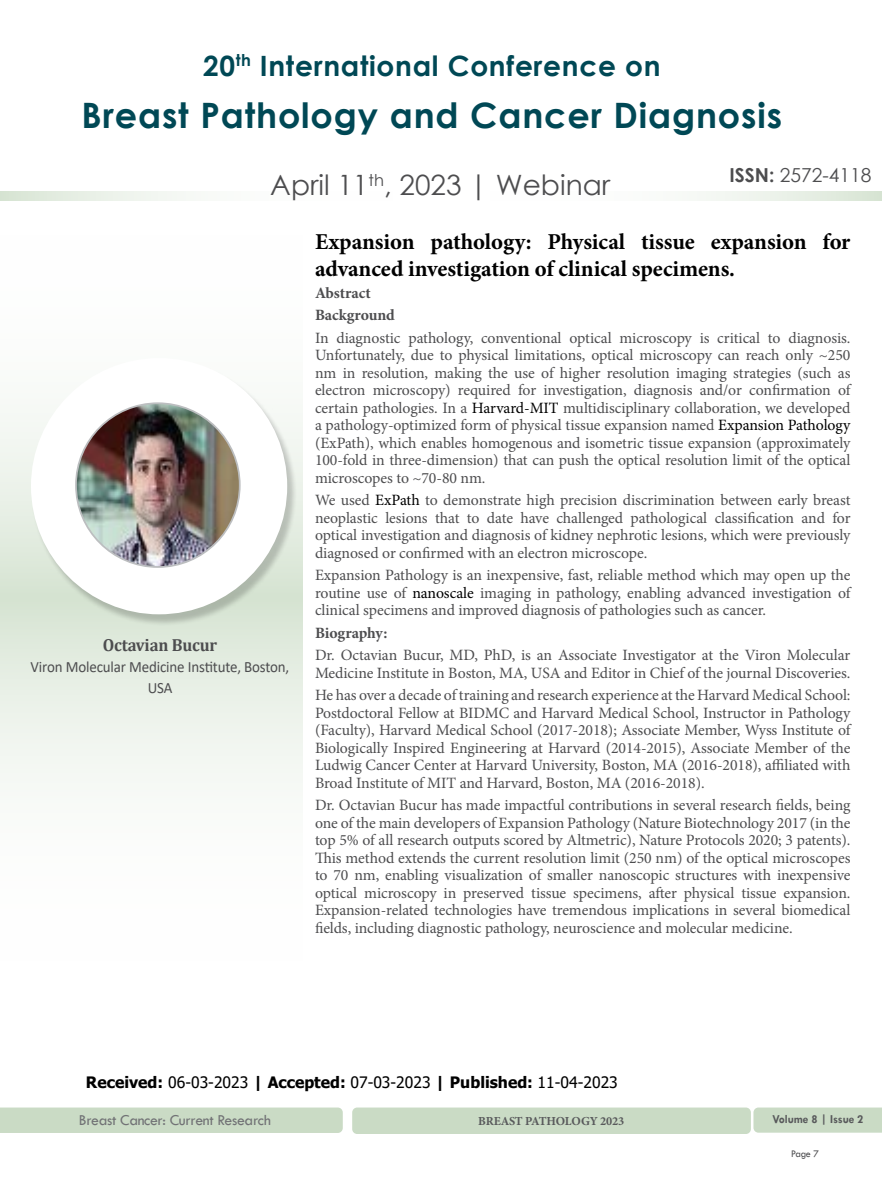
<style>
.page{position:relative;width:882px;height:1197px;background:#fff}
.page>*{position:absolute;margin:0;border:0;box-sizing:border-box;transform-origin:0 0}
.t1{font:700 35px "Century Gothic";letter-spacing:.025em;color:#004855}
.t2{font:700 28px "Century Gothic";letter-spacing:.025em;color:#004855}
.t3{font:28px "Century Gothic";color:#4d4d4f}
.t4{font:700 22.75px/26.2px "Minion Pro";letter-spacing:-.005em;color:#000}
.t5{font:19.25px "Century Gothic";color:#4d4d4f}
.t6{font:700 17.5px "Cambria";letter-spacing:-.01em;color:#4d4d4f;scale:.95 1}
.t7{font:15.75px/17.5px "Minion Pro";letter-spacing:-.005em;color:#4d4d4f;text-align:justify}
.t8{font:700 15.75px "Tahoma";color:#000}
.t9{font:15.75px/21px "Calibri";letter-spacing:-.01em;color:#4d4d4f;text-align:center;scale:.95 1}
.t10{font:15.75px "Tw Cen";letter-spacing:-.02em;color:#717275}
.t11{font:700 15.75px/22.4px "Minion Pro";letter-spacing:-.005em;color:#4d4d4f}
.t12{font:700 12.25px "Minion Pro";letter-spacing:-.01em;color:#58595b}
.t13{font:700 12.25px "Tw Cen";letter-spacing:-.01em;color:#58595b;scale:.95 1}
.t14{font:10.5px "Tw Cen";color:#4d4d4f;scale:.95 1}
.s1{font-weight:700}
.s2{color:#000}
.s3{font-weight:400}
</style>
<div class="page">
<svg style="left:0;top:192px;width:882px;height:9px"></svg>
<div style="left:0;top:597px;width:302px;height:393px;background:linear-gradient(to bottom,#dee9db,#fff)"></div>
<div style="left:0;top:205px;width:302px;height:392px;background:linear-gradient(to bottom,#fff,#dee9db)"></div>
<div style="left:0;top:1108px;width:343px;height:25px;background:#cadbc5"></div>
<div style="left:352px;top:1108px;width:399px;height:26px;background:#cadbc5;border-radius:5px"></div>
<div style="left:753px;top:1108px;width:129px;height:25px;background:#cadbc5"></div>
<div style="left:31px;top:360px;width:266px;height:266px;background:#000;opacity:.2"></div>
<div style="left:31px;top:358px;width:256px;height:256px;background:#fff;border-radius:50%"></div>
<img style="left:76px;top:403px;width:164px;height:164px;border-radius:82px">
<h2 class="t2" style="left:203px;top:44px;width:459px">20<sup>th</sup> International Conference on</h2>
<h1 class="t1" style="left:82px;top:89px;width:702px">Breast Pathology and Cancer Diagnosis</h1>
<h2 class="t3" style="left:270px;top:165px;width:342px">April 11<sup>th</sup>, 2023 | Webinar</h2>
<p class="t5" style="left:730px;top:162px;width:144px"><span class="s1">ISSN:</span> 2572-4118</p>
<p class="t6" style="left:103px;top:633px;width:122px">Octavian Bucur</p>
<p class="t9" style="left:31px;top:656px;width:274px">Viron Molecular Medicine Institute, Boston,<br>USA</p>
<h3 class="t4" style="left:315px;top:229px;width:537px">Expansion pathology: Physical tissue expansion for advanced investigation of clinical specimens.</h3>
<p class="t11" style="left:315px;top:282px;width:81px">Abstract<br>Background</p>
<p class="t7" style="left:315px;top:329px;width:537px">In diagnostic pathology, conventional optical microscopy is critical to diagnosis.<br>Unfortunately, due to physical limitations, optical microscopy can reach only ~250 nm in resolution, making the use of higher resolution imaging strategies (such as electron microscopy) required for investigation, diagnosis and/or confirmation of certain pathologies. In a <span class="s2">Harvard-MIT</span> multidisciplinary collaboration, we developed a pathology-optimized form of physical tissue expansion named <span class="s2">Expansion Pathology </span>(ExPath), which enables homogenous and isometric tissue expansion (approximately 100-fold in three-dimension) that can push the optical resolution limit of the optical microscopes to ~70-80 nm.</p>
<p class="t7" style="left:315px;top:492px;width:537px">We used <span class="s2">ExPath</span> to demonstrate high precision discrimination between early breast neoplastic lesions that to date have challenged pathological classification and for optical investigation and diagnosis of kidney nephrotic lesions, which were previously diagnosed or confirmed with an electron microscope.</p>
<p class="t7" style="left:315px;top:567px;width:537px">Expansion Pathology is an inexpensive, fast, reliable method which may open up the routine use of <span class="s2">nanoscale</span> imaging in pathology, enabling advanced investigation of clinical specimens and improved diagnosis of pathologies such as cancer.</p>
<p class="t11" style="left:315px;top:621px;width:74px">Biography:</p>
<p class="t7" style="left:315px;top:647px;width:537px">Dr. Octavian Bucur, MD, PhD, is an Associate Investigator at the Viron Molecular<br>Medicine Institute in Boston, MA, USA and Editor in Chief of the journal Discoveries.</p>
<p class="t7" style="left:315px;top:686px;width:537px">He has over a decade of training and research experience at the Harvard Medical School:<br>Postdoctoral Fellow at BIDMC and Harvard Medical School, Instructor in Pathology (Faculty), Harvard Medical School (2017-2018); Associate Member, Wyss Institute of Biologically Inspired Engineering at Harvard (2014-2015), Associate Member of the Ludwig Cancer Center at Harvard University, Boston, MA (2016-2018), affiliated with Broad Institute of MIT and Harvard, Boston, MA (2016-2018).</p>
<p class="t7" style="left:315px;top:796px;width:537px">Dr. Octavian Bucur has made impactful contributions in several research fields, being one of the main developers of Expansion Pathology (Nature Biotechnology 2017 (in the top 5% of all research outputs scored by Altmetric), Nature Protocols 2020; 3 patents).<br>This method extends the current resolution limit (250 nm) of the optical microscopes to 70 nm, enabling visualization of smaller nanoscopic structures with inexpensive optical microscopy in preserved tissue specimens, after physical tissue expansion.<br>Expansion-related technologies have tremendous implications in several biomedical fields, including diagnostic pathology, neuroscience and molecular medicine.</p>
<p class="t8" style="left:86px;top:1072px;width:533px">Received: <span class="s3">06-03-2023</span> | Accepted: <span class="s3">07-03-2023</span> | Published: <span class="s3">11-04-2023</span></p>
<p class="t10" style="left:79px;top:1111px;width:194px">Breast Cancer: Current Research</p>
<p class="t12" style="left:478px;top:1113px;width:148px">BREAST PATHOLOGY 2023</p>
<p class="t13" style="left:773px;top:1112px;width:97px">Volume 8 | Issue 2</p>
<p class="t14" style="left:791px;top:1147px;width:31px">Page 7</p>
</div>
